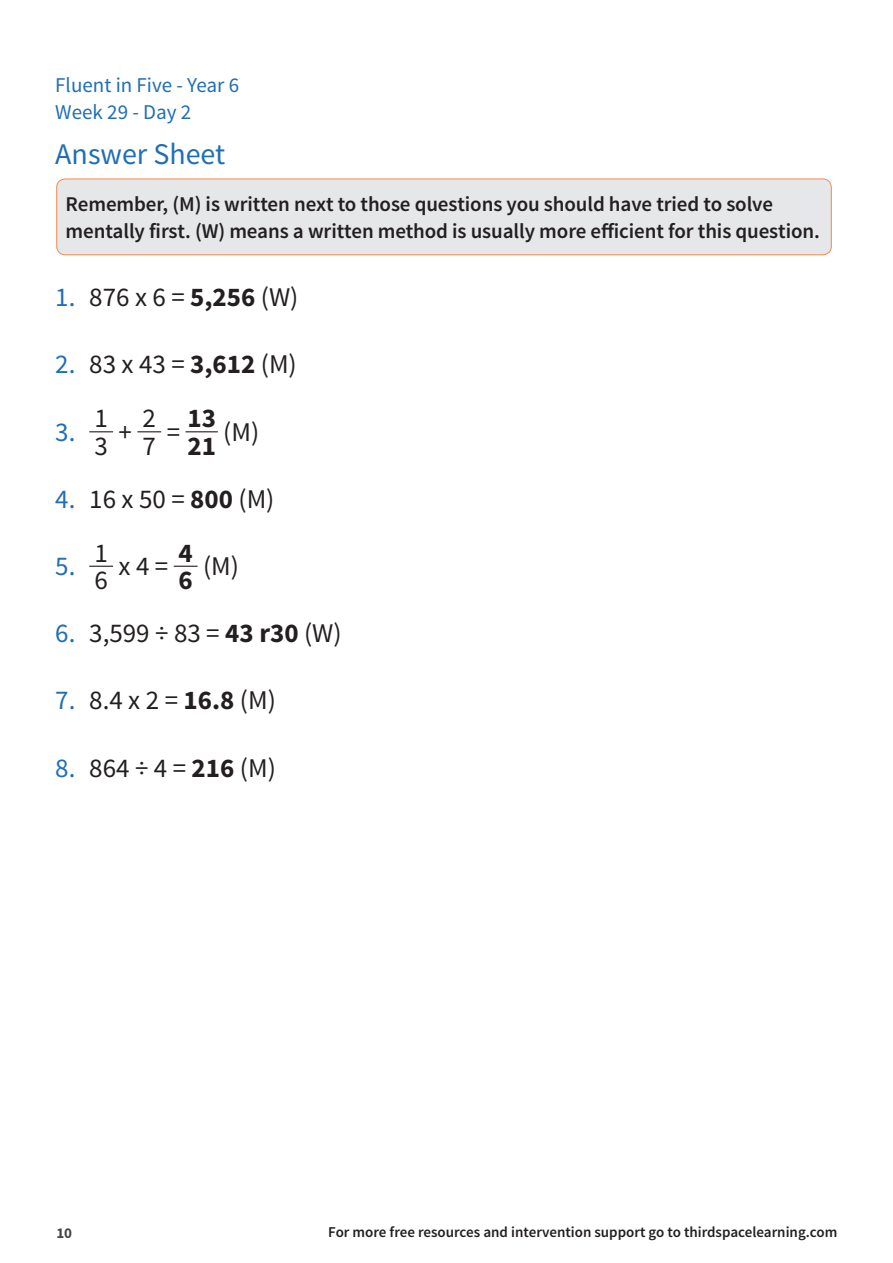
<style>
.page{position:relative;width:893px;height:1263px;background:#fff}
.page>*{position:absolute;margin:0;border:0;box-sizing:border-box;transform-origin:0 0}
.t1{font:30px "Source Sans Pro";color:#1f6eb7}
.Numbered_point{font:27px/27.9px "Source Sans Pro";color:#231f20}
.t2{font:700 27px/27.9px "Source Sans Pro";color:#231f20}
.Numbered_point-2{font:27px "Source Sans Pro";color:#1f6eb7}
.Note{font:600 21px/27px "Source Sans Pro";letter-spacing:-.005em;color:#231f20}
.t3{font:21px "Source Sans Pro";color:#1f6eb7}
.t4{font:600 15px "Source Sans Pro";color:#231f20}
.t5{font:700 15px "Source Sans Pro";color:#444749}
.s1{color:#1f6eb7}
.s2{font-weight:700}
</style>
<div class="page">
<div style="left:57px;top:179px;width:774px;height:76px;background:#e6e7e9;border-radius:9px"></div>
<div style="left:56px;top:179px;width:776px;height:76px;border:1px solid #f58852;border-radius:9px"></div>
<svg style="left:89px;top:431px;width:24px;height:1px"></svg>
<svg style="left:137px;top:431px;width:24px;height:1px"></svg>
<hr style="left:186px;top:431px;width:32px;height:1px;background:#231f20">
<svg style="left:89px;top:566px;width:24px;height:1px"></svg>
<svg style="left:174px;top:566px;width:24px;height:1px"></svg>
<p class="t3" style="left:55px;top:72px;width:185px">Fluent in Five - Year 6</p>
<p class="t3" style="left:55px;top:99px;width:138px">Week 29 - Day 2</p>
<p class="t1" style="left:55px;top:136px;width:171px">Answer Sheet</p>
<p class="Note" style="left:66px;top:191px;width:756px">Remember, (M) is written next to those questions you should have tried to solve mentally first. (W) means a written method is usually more efficient for this question.</p>
<p class="Numbered_point" style="left:55px;top:284px;width:245px"><span class="s1">1.</span> 876 x 6 = <span class="s2">5,256</span> (W)</p>
<p class="Numbered_point" style="left:55px;top:351px;width:243px"><span class="s1">2.</span> 83 x 43 = <span class="s2">3,612</span> (M)</p>
<p class="Numbered_point" style="left:143px;top:405px;width:15px">2<br>7</p>
<p class="t2" style="left:187px;top:405px;width:30px">13<br>21</p>
<p class="Numbered_point" style="left:223px;top:418px;width:37px">(M)</p>
<p class="Numbered_point" style="left:55px;top:485px;width:221px"><span class="s1">4.</span> 16 x 50 = <span class="s2">800</span> (M)</p>
<p class="Numbered_point" style="left:94px;top:405px;width:15px">1<br>3</p>
<p class="Numbered_point-2" style="left:55px;top:415px;width:22px">3.</p>
<p class="Numbered_point" style="left:119px;top:418px;width:15px">+</p>
<p class="Numbered_point" style="left:167px;top:418px;width:15px">=</p>
<p class="Numbered_point" style="left:94px;top:539px;width:15px">1<br>6</p>
<p class="t2" style="left:179px;top:540px;width:16px">4<br>6</p>
<p class="Numbered_point" style="left:203px;top:552px;width:37px">(M)</p>
<p class="Numbered_point" style="left:55px;top:620px;width:288px"><span class="s1">6.</span> 3,599 ÷ 83 = <span class="s2">43 r30</span> (W)</p>
<p class="Numbered_point-2" style="left:55px;top:549px;width:22px">5.</p>
<p class="Numbered_point" style="left:119px;top:552px;width:51px">x 4 =</p>
<p class="Numbered_point" style="left:55px;top:687px;width:222px"><span class="s1">7.</span> 8.4 x 2 = <span class="s2">16.8</span> (M)</p>
<p class="Numbered_point" style="left:55px;top:754px;width:222px"><span class="s1">8.</span> 864 ÷ 4 = <span class="s2">216</span> (M)</p>
<p class="t5" style="left:56px;top:1223px;width:17px">10</p>
<p class="t4" style="left:328px;top:1222px;width:511px">For more free resources and intervention support go to thirdspacelearning.com</p>
</div>
